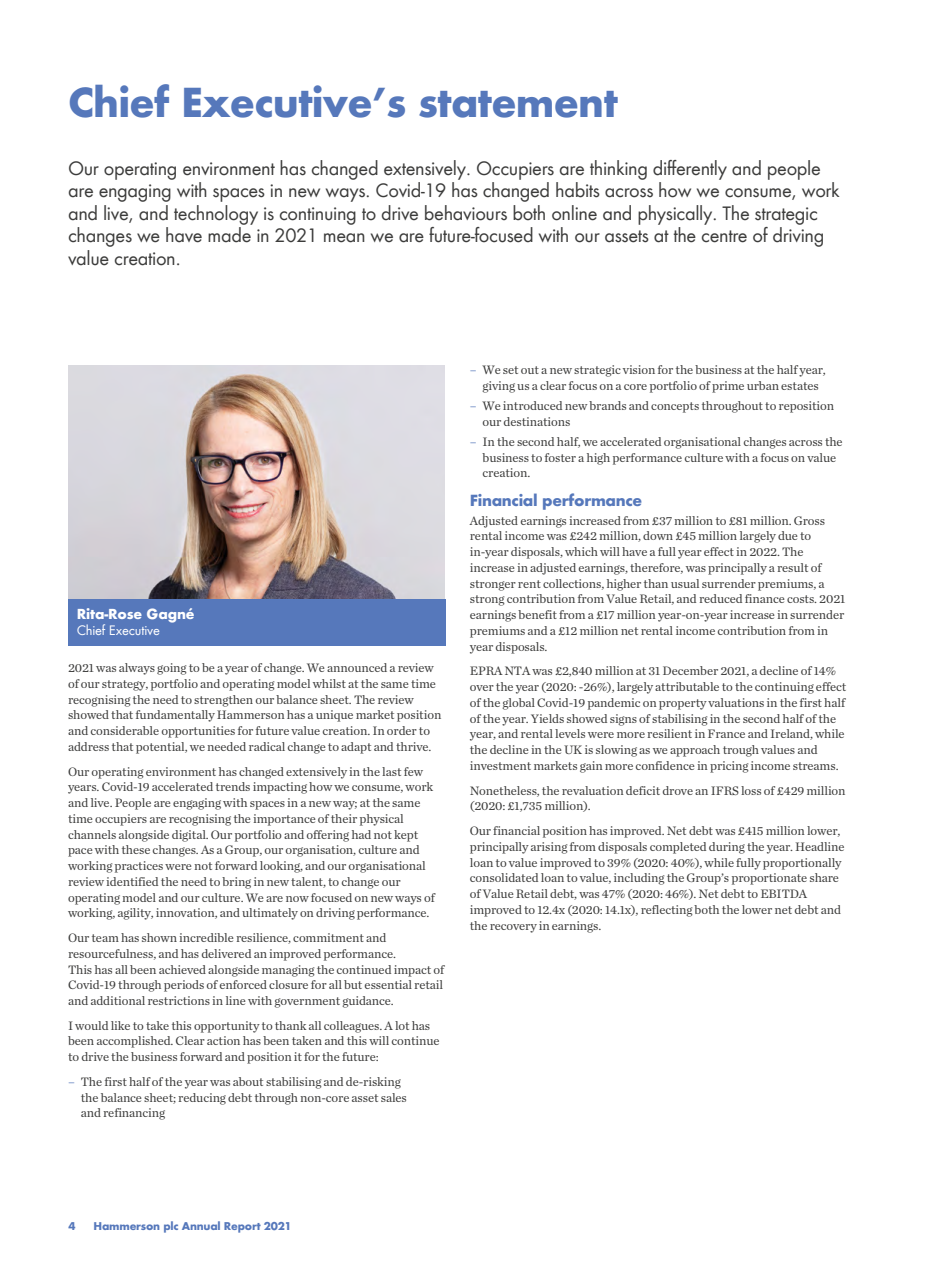
<style>
.page{position:relative;width:936px;height:1263px;background:#fff}
.page>*{position:absolute;margin:0;border:0;box-sizing:border-box;transform-origin:0 0}
.t1{font:700 39px "Futura ND";letter-spacing:-.02em;color:#5678bb}
.t2{font:18px/22.5px "Futura ND Book";letter-spacing:-.02em;color:#3c3c3b}
.t3{font:700 15px "Futura ND";letter-spacing:-.02em;color:#5678bb}
.t4{font:700 13.5px "Futura ND";letter-spacing:-.01em;color:#fff}
.t5{font:12.75px/15.8px "Chronicle Text G1";letter-spacing:-.01em;color:#3c3c3b}
.t6{font:12.75px "Futura ND Book";letter-spacing:-.015em;color:#fff}
.t7{font:700 10.5px "Futura ND";letter-spacing:-.02em;color:#5678bb}
.s1{color:#5678bb}
</style>
<div class="page">
<img style="left:68px;top:366px;width:376px;height:233px">
<div style="left:68px;top:599px;width:377px;height:47px;background:#5678bb"></div>
<h1 class="t1" style="left:68px;top:77px;width:551px">Chief Executive’s statement</h1>
<p class="t2" style="left:68px;top:157px;width:773px">Our operating environment has changed extensively. Occupiers are thinking differently and people are engaging with spaces in new ways. Covid-19 has changed habits across how we consume, work and live, and technology is continuing to drive behaviours both online and physically. The strategic changes we have made in 2021 mean we are future-focused with our assets at the centre of driving value creation.</p>
<p class="t4" style="left:77px;top:605px;width:119px">Rita-Rose Gagné</p>
<p class="t6" style="left:77px;top:622px;width:85px">Chief Executive</p>
<p class="t5" style="left:68px;top:659px;width:375px">2021 was always going to be a year of change. We announced a review of our strategy, portfolio and operating model whilst at the same time recognising the need to strengthen our balance sheet. The review showed that fundamentally Hammerson has a unique market position and considerable opportunities for future value creation. In order to address that potential, we needed radical change to adapt and thrive.</p>
<p class="t5" style="left:68px;top:763px;width:368px">Our operating environment has changed extensively in the last few years. Covid-19 accelerated trends impacting how we consume, work and live. People are engaging with spaces in a new way; at the same time occupiers are recognising the importance of their physical channels alongside digital. Our portfolio and offering had not kept pace with these changes. As a Group, our organisation, culture and working practices were not forward looking, and our organisational review identified the need to bring in new talent, to change our operating model and our culture. We are now focused on new ways of working, agility, innovation, and ultimately on driving performance.</p>
<p class="t5" style="left:68px;top:929px;width:377px">Our team has shown incredible resilience, commitment and resourcefulness, and has delivered an improved performance.<br>This has all been achieved alongside managing the continued impact of Covid-19 through periods of enforced closure for all but essential retail and additional restrictions in line with government guidance.</p>
<p class="t5" style="left:68px;top:1017px;width:373px">I would like to take this opportunity to thank all colleagues. A lot has been accomplished. Clear action has been taken and this will continue to drive the business forward and position it for the future:</p>
<p class="t5" style="left:81px;top:1073px;width:327px;text-indent:-13px"><span class="s1">–</span> The first half of the year was about stabilising and de-risking the balance sheet; reducing debt through non-core asset sales and refinancing</p>
<p class="t5" style="left:470px;top:361px;width:357px;text-align:center"><span class="s1">–</span> We set out a new strategic vision for the business at the half year, giving us a clear focus on a core portfolio of prime urban estates</p>
<p class="t5" style="left:482px;top:397px;width:353px;text-indent:-13px"><span class="s1">–</span> We introduced new brands and concepts throughout to reposition our destinations</p>
<p class="t5" style="left:482px;top:433px;width:361px;text-indent:-13px"><span class="s1">–</span> In the second half, we accelerated organisational changes across the business to foster a high performance culture with a focus on value creation.</p>
<p class="t3" style="left:470px;top:490px;width:174px">Financial performance</p>
<p class="t5" style="left:470px;top:512px;width:377px">Adjusted earnings increased from £37 million to £81 million. Gross rental income was £242 million, down £45 million largely due to in-year disposals, which will have a full year effect in 2022. The increase in adjusted earnings, therefore, was principally a result of stronger rent collections, higher than usual surrender premiums, a strong contribution from Value Retail, and reduced finance costs. 2021 earnings benefit from a £17 million year-on-year increase in surrender premiums and a £12 million net rental income contribution from in year disposals.</p>
<p class="t5" style="left:470px;top:662px;width:378px">EPRA NTA was £2,840 million at 31 December 2021, a decline of 14% over the year (2020: -26%), largely attributable to the continuing effect of the global Covid-19 pandemic on property valuations in the first half of the year. Yields showed signs of stabilising in the second half of the year, and rental levels were more resilient in France and Ireland, while the decline in the UK is slowing as we approach trough values and investment markets gain more confidence in pricing income streams.</p>
<p class="t5" style="left:470px;top:782px;width:377px">Nonetheless, the revaluation deficit drove an IFRS loss of £429 million (2020: £1,735 million).</p>
<p class="t5" style="left:470px;top:822px;width:376px">Our financial position has improved. Net debt was £415 million lower, principally arising from disposals completed during the year. Headline loan to value improved to 39% (2020: 40%), while fully proportionally consolidated loan to value, including the Group’s proportionate share of Value Retail debt, was 47% (2020: 46%). Net debt to EBITDA improved to 12.4x (2020: 14.1x), reflecting both the lower net debt and the recovery in earnings.</p>
<p class="t7" style="left:68px;top:1219px;width:9px">4</p>
<p class="t7" style="left:94px;top:1219px;width:200px">Hammerson plc Annual Report 2021</p>
</div>
